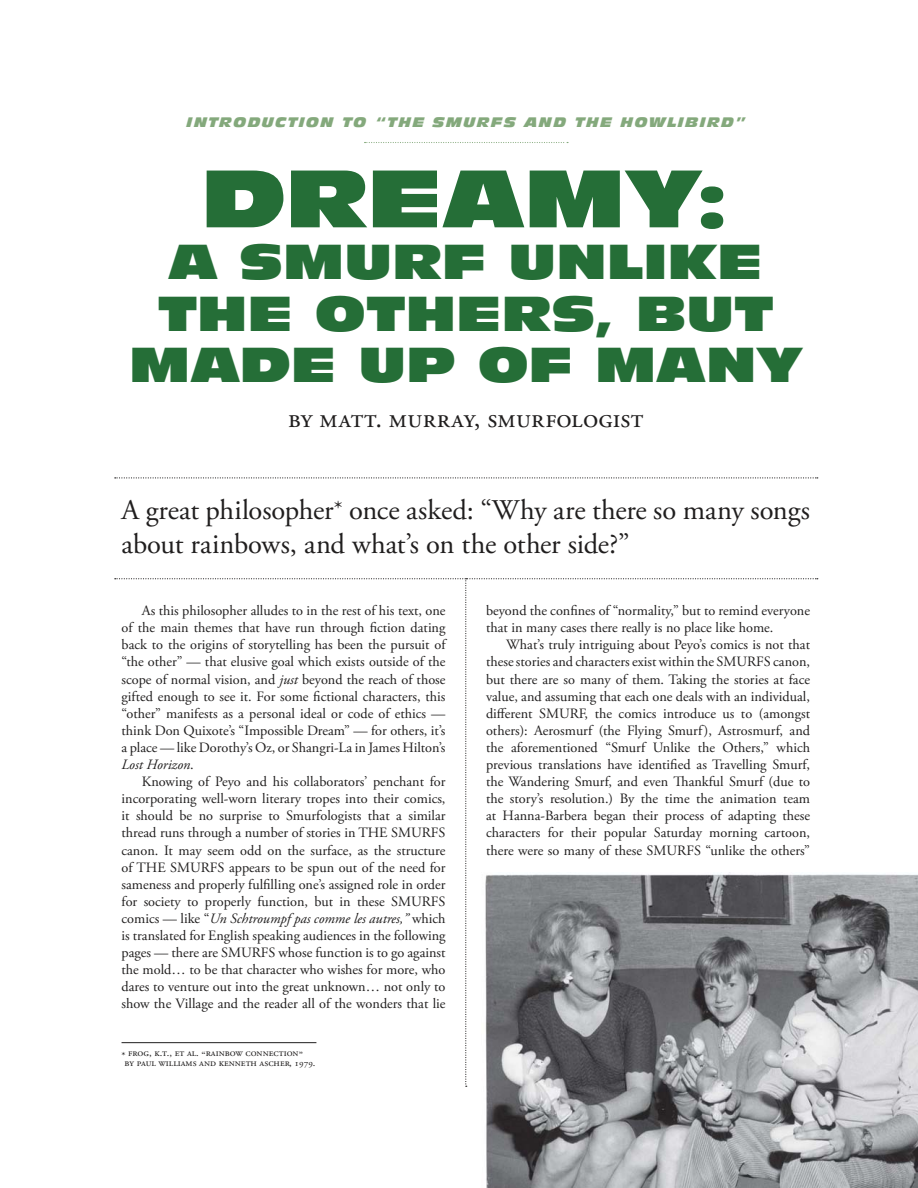
<style>
.page{position:relative;width:918px;height:1188px;background:#fff}
.page>*{position:absolute;margin:0;border:0;box-sizing:border-box;transform-origin:0 0}
.t1{font:79.5px "Antique Olive Nord";letter-spacing:-.01em;color:#256e37}
.t2{font:48px/51.2px "Antique Olive Nord";color:#256e37;text-align:center}
.t3{font:28.5px/34.2px "Adobe Garamond Pro";color:#201e1e}
.t4{font:27px "Adobe Garamond Pro";letter-spacing:.015em;color:#201e1e}
.t5{font:14.25px/17.1px "Adobe Garamond Pro";letter-spacing:-.005em;color:#201e1e}
.t6{font:italic 13.5px "Antique Olive Nord";letter-spacing:.105em;color:#84a97c}
.t7{font:10.5px/9.6px "Adobe Garamond Pro";color:#201e1e}
.s1{font-size:22.5px}
.s2{font-style:italic}
.s3{font-size:9.45px}
</style>
<div class="page">
<svg style="left:115px;top:477px;width:703px;height:1px"></svg>
<svg style="left:365px;top:142px;width:203px;height:1px"></svg>
<svg style="left:115px;top:578px;width:703px;height:509px"></svg>
<img style="left:482px;top:873px;width:436px;height:315px">
<p class="t6" style="left:187px;top:117px;width:561px">INTRODUCTION TO “THE SMURFS AND THE HOWLIBIRD”</p>
<h1 class="t1" style="left:202px;top:168px;width:529px">DREAMY:</h1>
<h2 class="t2" style="left:129px;top:239px;width:675px">A SMURF UNLIKE<br>THE OTHERS, BUT<br>MADE UP OF MANY</h2>
<h3 class="t4" style="left:288px;top:408px;width:357px">by Matt. Murray, Smurfologist</h3>
<h3 class="t3" style="left:122px;top:495px;width:690px">A great philosopher<span class="s1">*</span> once asked: “Why are there so many songs about rainbows, and what’s on the other side?”</h3>
<p class="t5" style="left:122px;top:603px;width:327px;text-indent:20px">As this philosopher alludes to in the rest of his text, one of the main themes that have run through fiction dating back to the origins of storytelling has been the pursuit of “the other” — that elusive goal which exists outside of the scope of normal vision, and <span class="s2">just</span> beyond the reach of those gifted enough to see it. For some fictional characters, this “other” manifests as a personal ideal or code of ethics — think Don Quixote’s “Impossible Dream” — for others, it’s a place — like Dorothy’s Oz, or Shangri-La in James Hilton’s <span class="s2">Lost Horizon</span>.</p>
<p class="t5" style="left:122px;top:774px;width:326px;text-align:justify;text-indent:20px">Knowing of Peyo and his collaborators’ penchant for incorporating well-worn literary tropes into their comics, it should be no surprise to Smurfologists that a similar thread runs through a number of stories in THE SMURFS canon. It may seem odd on the surface, as the structure of THE SMURFS appears to be spun out of the need for sameness and properly fulfilling one’s assigned role in order for society to properly function, but in these SMURFS comics — like “<span class="s2">Un Schtroumpf pas comme les autres,”</span> which is translated for English speaking audiences in the following pages — there are SMURFS whose function is to go against the mold… to be that character who wishes for more, who dares to venture out into the great unknown… not only to show the Village and the reader all of the wonders that lie</p>
<p class="t7" style="left:122px;top:1049px;width:196px">* frog, k.t., et al. “rainbow connection”<br>by paul williams and kenneth ascher, <span class="s3">1979</span>.</p>
<p class="t5" style="left:486px;top:603px;width:326px">beyond the confines of “normality,” but to remind everyone that in many cases there really is no place like home.</p>
<p class="t5" style="left:486px;top:638px;width:326px;text-align:justify;text-indent:20px">What’s truly intriguing about Peyo’s comics is not that these stories and characters exist within the SMURFS canon, but there are so many of them. Taking the stories at face value, and assuming that each one deals with an individual, different SMURF, the comics introduce us to (amongst others): Aerosmurf (the Flying Smurf), Astrosmurf, and the aforementioned “Smurf Unlike the Others,” which previous translations have identified as Travelling Smurf, the Wandering Smurf, and even Thankful Smurf (due to the story’s resolution.) By the time the animation team at Hanna-Barbera began their process of adapting these characters for their popular Saturday morning cartoon, there were so many of these SMURFS “unlike the others”</p>
</div>
